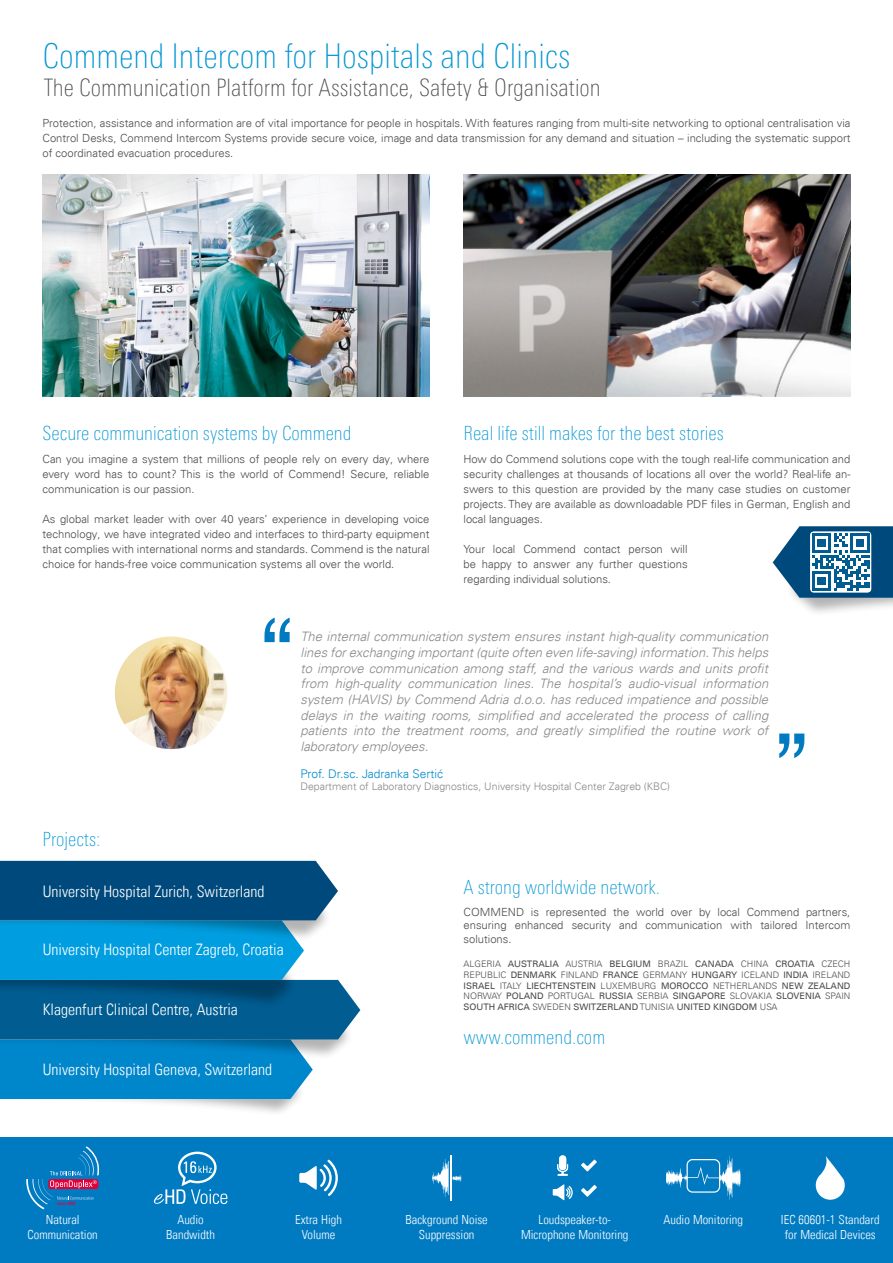
<style>
.page{position:relative;width:893px;height:1263px;background:#fff}
.page>*{position:absolute;margin:0;border:0;box-sizing:border-box;transform-origin:0 0}
.t1{font:100 condensed 34.2px "Univers Next Pro";color:#0095d2}
.t2{font:100 condensed 24px "Univers Next Pro";color:#4b4b4d}
.t3{font:100 condensed 19.5px "Univers Next Pro";color:#0095d2}
.t4{font:15.9px "Univers Com 47 Light Cond";color:#fff}
.t5{font:italic 300 13.05px/15.6px "Univers Com 45";color:#87888a;text-align:justify}
.t6{font:12.45px/15px "Univers Com 47 Light Cond";color:#fff;text-align:center}
.t7{font:300 12px "Univers Com 45";color:#008bca}
.t8{font:300 11.25px/15px "Univers Com 45";color:#4b4b4d;text-align:justify}
.t9{font:300 10.5px "Univers Com 45";color:#87888a}
.t10{font:300 9px/10.8px "Univers Com 45";color:#4b4b4d}
.t11{font:9px "Univers Com 55 Roman";color:#4b4b4d}
.s1{font-family:"Univers Com 55 Roman";font-weight:400}
.s2{font-family:"Univers Com 45";font-weight:300}
</style>
<div class="page">
<div style="left:0;top:1137px;width:893px;height:126px;background:#007bc2"></div>
<div style="left:0;top:1046px;width:306px;height:71px;background:#000;opacity:.3"></div>
<svg style="left:299px;top:1160px;width:39px;height:36px"></svg>
<hr style="left:450px;top:1155px;width:1px;height:45px;background:#fff">
<svg style="left:432px;top:1159px;width:29px;height:38px"></svg>
<svg style="left:557px;top:1155px;width:11px;height:20px"></svg>
<svg style="left:553px;top:1184px;width:20px;height:16px"></svg>
<svg style="left:581px;top:1160px;width:16px;height:11px"></svg>
<svg style="left:581px;top:1185px;width:16px;height:12px"></svg>
<svg style="left:154px;top:1151px;width:73px;height:53px"></svg>
<svg style="left:26px;top:1146px;width:73px;height:63px"></svg>
<img style="left:43px;top:175px;width:386px;height:221px">
<img style="left:463px;top:175px;width:387px;height:221px">
<svg style="left:0;top:860px;width:360px;height:239px;background:#1d7eb1"></svg>
<div style="left:785px;top:535px;width:108px;height:83px;background:#000;opacity:.3"></div>
<svg style="left:816px;top:1156px;width:29px;height:44px"></svg>
<img style="left:115px;top:636px;width:112px;height:113px;border-radius:56px">
<svg style="left:666px;top:1156px;width:74px;height:44px"></svg>
<svg style="left:773px;top:526px;width:120px;height:72px"></svg>
<svg style="left:264px;top:618px;width:26px;height:24px"></svg>
<svg style="left:779px;top:733px;width:25px;height:25px"></svg>
<h1 class="t1" style="left:43px;top:37px;width:529px">Commend Intercom for Hospitals and Clinics</h1>
<h2 class="t2" style="left:44px;top:74px;width:558px">The Communication Platform for Assistance, Safety &amp; Organisation</h2>
<p class="t8" style="left:43px;top:116px;width:809px">Protection, assistance and information are of vital importance for people in hospitals. With features ranging from multi-site networking to optional centralisation via Control Desks, Commend Intercom Systems provide secure voice, image and data transmission for any demand and situation – including the systematic support of coordinated evacuation procedures.</p>
<h3 class="t3" style="left:43px;top:422px;width:311px">Secure communication systems by Commend</h3>
<p class="t8" style="left:43px;top:452px;width:388px">Can you imagine a system that millions of people rely on every day, where every word has to count? This is the world of Commend! Secure, reliable communication is our passion.</p>
<p class="t8" style="left:43px;top:512px;width:388px">As global market leader with over 40 years’ experience in developing voice technology, we have integrated video and interfaces to third-party equipment that complies with international norms and standards. Commend is the natural choice for hands-free voice communication systems all over the world.</p>
<h3 class="t3" style="left:463px;top:422px;width:262px">Real life still makes for the best stories</h3>
<p class="t8" style="left:463px;top:452px;width:388px">How do Commend solutions cope with the tough real-life communication and security challenges at thousands of locations all over the world? Real-life an&shy;swers to this question are provided by the many case studies on customer projects. They are available as downloadable PDF files in German, English and local languages.</p>
<p class="t8" style="left:463px;top:542px;width:226px">Your local Commend contact person will be happy to answer any further questions regarding individual solutions.</p>
<h3 class="t3" style="left:43px;top:828px;width:59px">Projects:</h3>
<h3 class="t4" style="left:43px;top:881px;width:223px">University Hospital Zurich, Switzerland</h3>
<h3 class="t4" style="left:43px;top:940px;width:243px">University Hospital Center Zagreb, Croatia</h3>
<h3 class="t4" style="left:43px;top:1000px;width:197px">Klagenfurt Clinical Centre, Austria</h3>
<h3 class="t4" style="left:43px;top:1060px;width:231px">University Hospital Geneva, Switzerland</h3>
<p class="t5" style="left:300px;top:629px;width:469px">The internal communication system ensures instant high-quality communication lines for exchanging important (quite often even life-saving) information. This helps to improve communication among staff, and the various wards and units profit from high-quality communication lines. The hospital’s audio-visual information system (HAVIS) by Commend Adria d.o.o. has reduced impatience and possible delays in the waiting rooms, simplified and accelerated the process of calling patients into the treatment rooms, and greatly simplified the routine work of laboratory employees.</p>
<p class="t7" style="left:300px;top:766px;width:144px">Prof. Dr.sc. Jadranka Sertić</p>
<p class="t9" style="left:300px;top:780px;width:371px">Department of Laboratory Diagnostics, University Hospital Center Zagreb (KBC)</p>
<h3 class="t3" style="left:463px;top:876px;width:198px">A strong worldwide network.</h3>
<p class="t8" style="left:463px;top:905px;width:388px;line-height:13.5px">COMMEND is represented the world over by local Commend partners, ensuring enhanced security and communication with tailored Intercom solutions.</p>
<p class="t10" style="left:463px;top:958px;width:388px">ALGERIA <span class="s1">AUSTRALIA</span> AUSTRIA <span class="s1">BELGIUM</span> BRAZIL <span class="s1">CANADA</span> CHINA <span class="s1">CROATIA</span> CZECH<br>REPUBLIC <span class="s1">DENMARK</span> FINLAND <span class="s1">FRANCE</span> GERMANY <span class="s1">HUNGARY</span> ICELAND <span class="s1">INDIA</span> IRELAND</p>
<p class="t11" style="left:463px;top:980px;width:388px">ISRAEL <span class="s2">ITALY</span> LIECHTENSTEIN <span class="s2">LUXEMBURG</span> MOROCCO <span class="s2">NETHERLANDS</span> NEW ZEALAND</p>
<p class="t10" style="left:463px;top:991px;width:388px">NORWAY <span class="s1">POLAND</span> PORTUGAL <span class="s1">RUSSIA</span> SERBIA <span class="s1">SINGAPORE</span> SLOVAKIA <span class="s1">SLOVENIA</span> SPAIN</p>
<p class="t11" style="left:463px;top:1001px;width:316px">SOUTH AFRICA <span class="s2">SWEDEN</span> SWITZERLAND <span class="s2">TUNISIA</span> UNITED KINGDOM <span class="s2">USA</span></p>
<h3 class="t3" style="left:463px;top:1026px;width:143px">www.commend.com</h3>
<p class="t6" style="left:28px;top:1212px;width:72px">Natural<br>Communication</p>
<p class="t6" style="left:406px;top:1212px;width:84px">Background Noise<br>Suppression</p>
<p class="t6" style="left:781px;top:1212px;width:100px">IEC 60601-1 Standard for Medical Devices</p>
<p class="t6" style="left:166px;top:1212px;width:50px">Audio<br>Bandwidth</p>
<p class="t6" style="left:295px;top:1212px;width:48px">Extra High<br>Volume</p>
<p class="t6" style="left:521px;top:1212px;width:109px">Loudspeaker-to-<br>Microphone Monitoring</p>
<p class="t6" style="left:663px;top:1212px;width:81px">Audio Monitoring</p>
</div>
